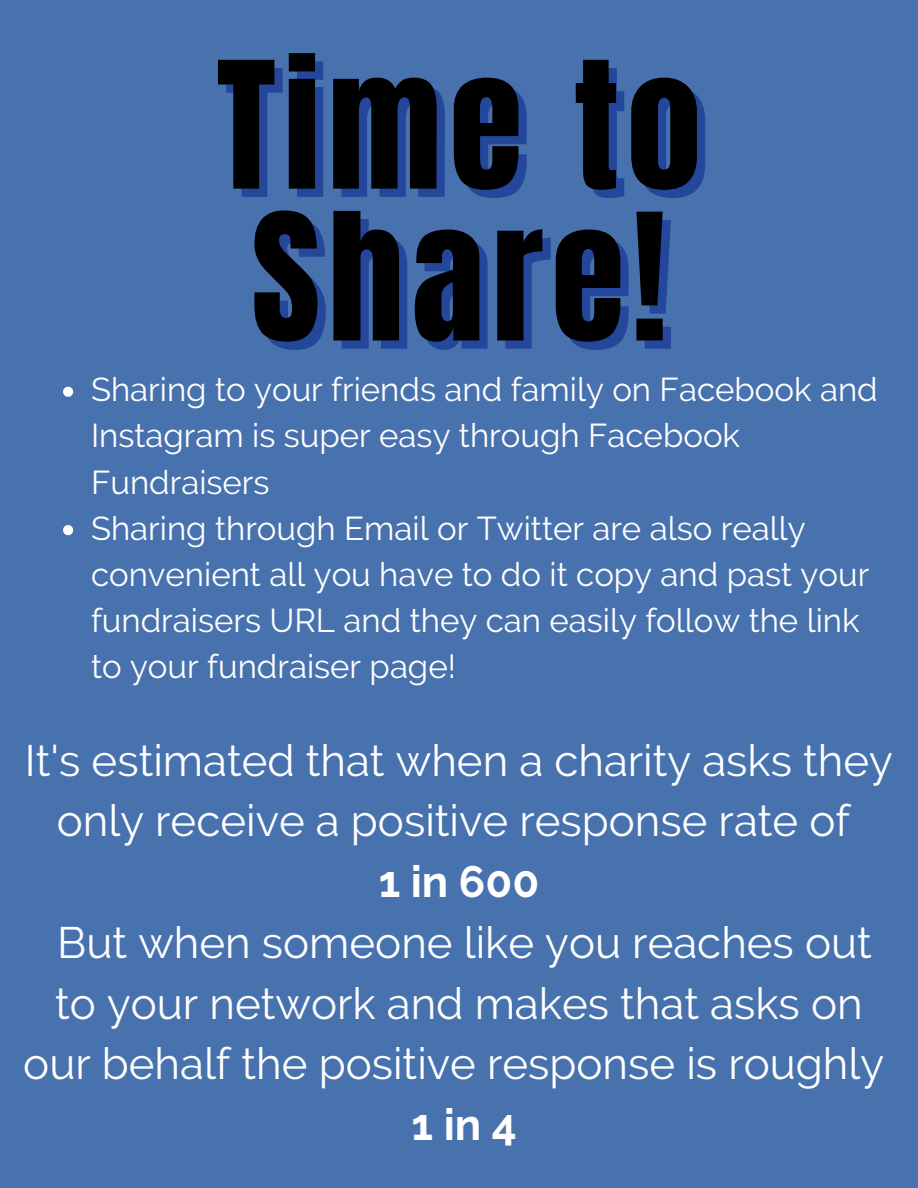
<style>
.page{position:relative;width:918px;height:1188px;background:#4872ae}
.page>*{position:absolute;margin:0;border:0;box-sizing:border-box;transform-origin:0 0}
.t1{font:150px/151.8px "Anton";letter-spacing:.05em;color:#000}
.t2{font:43.8px/60.8px "Raleway";color:#fff;text-align:center}
.t3{font:700 43.8px "Raleway";color:#fff}
.t4{font:33px/46.2px "Raleway";color:#fff}
</style>
<div class="page">
<svg style="left:63px;top:387px;width:10px;height:10px"></svg>
<svg style="left:63px;top:525px;width:10px;height:10px"></svg>
<p class="t1" style="left:217px;top:52px;width:486px">Time to<br>Share!</p>
<p class="t4" style="left:91px;top:367px;width:788px">Sharing to your friends and family on Facebook and<br>Instagram is super easy through Facebook<br>Fundraisers</p>
<p class="t4" style="left:91px;top:505px;width:780px">Sharing through Email or Twitter are also really convenient all you have to do it copy and past your fundraisers URL and they can easily follow the link to your fundraiser page!</p>
<p class="t2" style="left:25px;top:730px;width:869px">It's estimated that when a charity asks they only receive a positive response rate of</p>
<p class="t3" style="left:379px;top:856px;width:162px">1 in 600</p>
<p class="t2" style="left:23px;top:912px;width:862px">But when someone like you reaches out to your network and makes that asks on our behalf the positive response is roughly</p>
<p class="t3" style="left:412px;top:1099px;width:107px">1in4</p>
</div>
